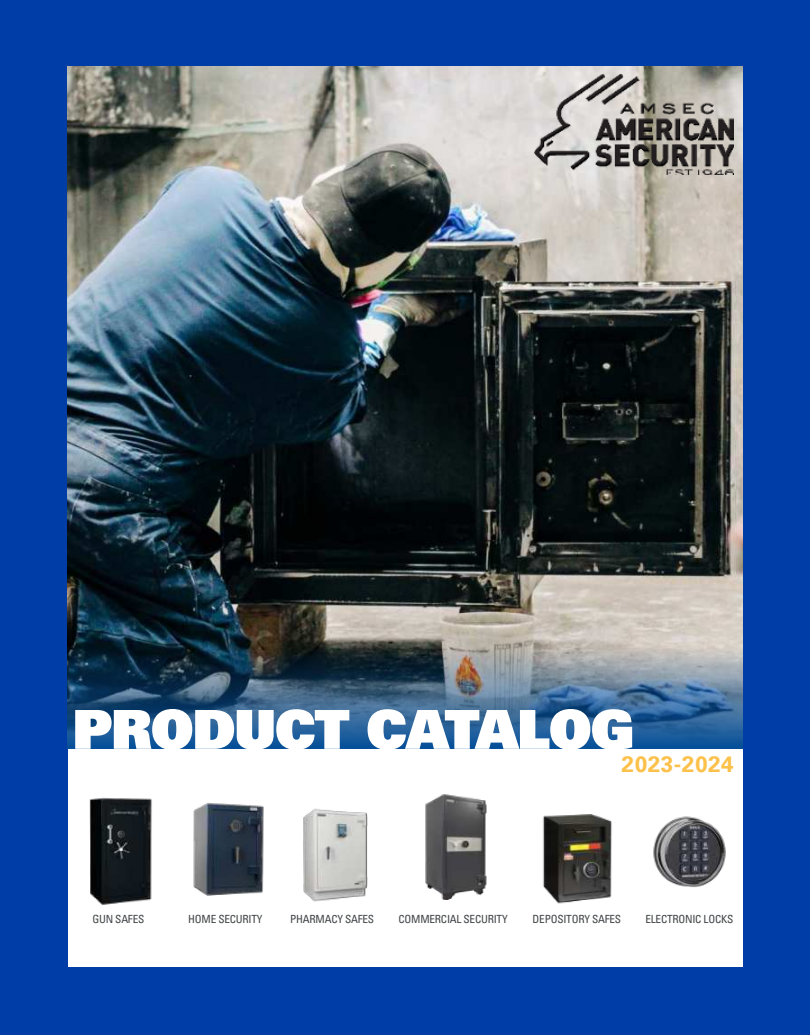
<style>
.page{position:relative;width:810px;height:1035px;background:#003da7}
.page>*{position:absolute;margin:0;border:0;box-sizing:border-box;transform-origin:0 0}
.t1{font:53.75px "Univers LT Pro 85 X Black";letter-spacing:-.02em;color:#fff}
.t2{font:700 22.5px "Univers LT Pro 65";letter-spacing:.025em;color:#fbc14a}
.t3{font:condensed 11.25px "Univers LT Pro";letter-spacing:-.02em;color:#424648}
</style>
<div class="page">
<div style="left:68px;top:748px;width:675px;height:219px;background:#fff"></div>
<img style="left:68px;top:67px;width:675px;height:581px">
<img style="left:89px;top:797px;width:63px;height:108px">
<img style="left:653px;top:816px;width:73px;height:72px">
<img style="left:67px;top:648px;width:676px;height:100px">
<img style="left:535px;top:73px;width:199px;height:102px">
<img style="left:193px;top:802px;width:71px;height:94px">
<img style="left:425px;top:794px;width:62px;height:106px">
<img style="left:542px;top:814px;width:70px;height:90px">
<img style="left:303px;top:808px;width:65px;height:94px">
<h1 class="t1" style="left:72px;top:699px;width:563px">PRODUCT CATALOG</h1>
<h2 class="t2" style="left:622px;top:751px;width:114px">2023-2024</h2>
<p class="t3" style="left:92px;top:914px;width:53px">GUN SAFES</p>
<p class="t3" style="left:188px;top:914px;width:76px">HOME SECURITY</p>
<p class="t3" style="left:290px;top:914px;width:85px">PHARMACY SAFES</p>
<p class="t3" style="left:399px;top:914px;width:111px">COMMERCIAL SECURITY</p>
<p class="t3" style="left:533px;top:914px;width:90px">DEPOSITORY SAFES</p>
<p class="t3" style="left:645px;top:914px;width:89px">ELECTRONIC LOCKS</p>
</div>
